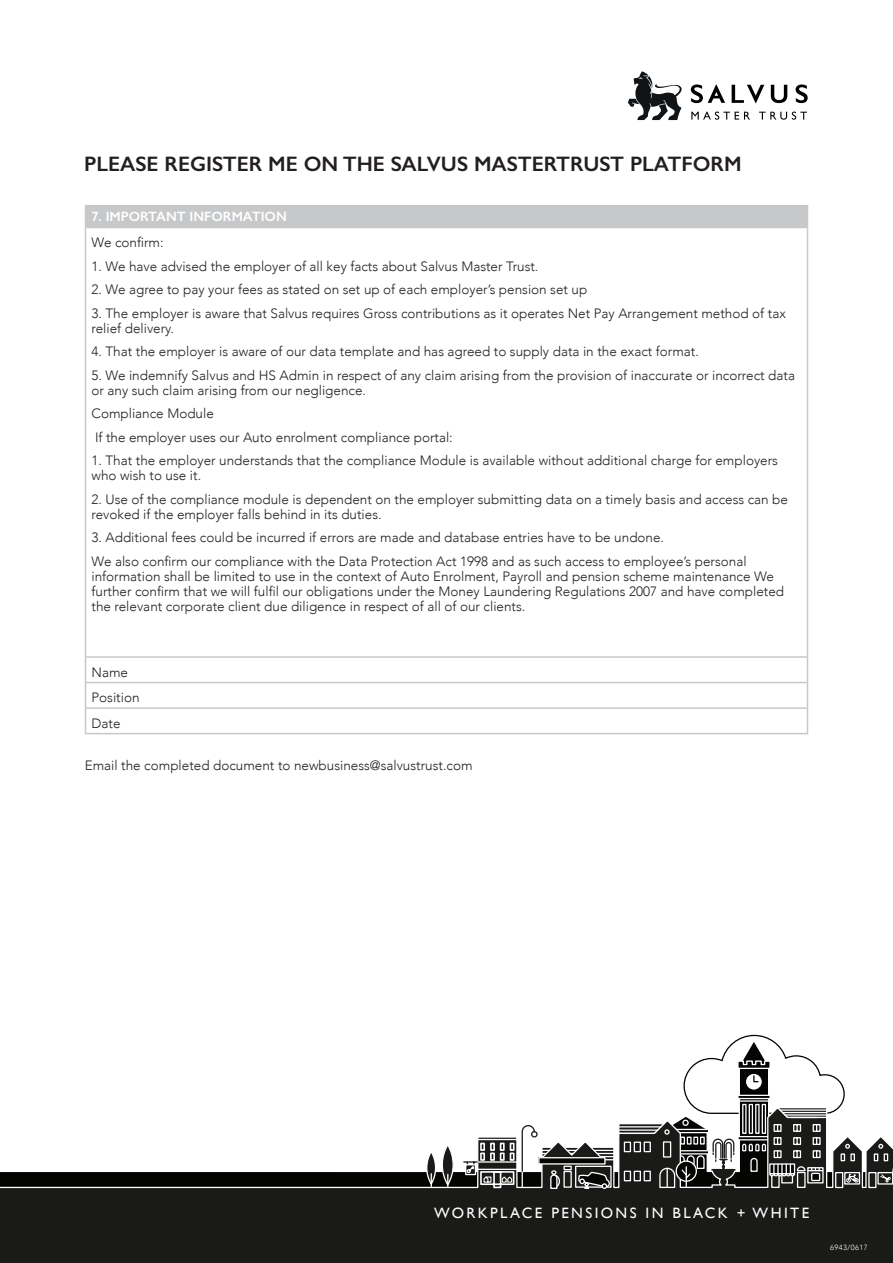
<style>
.page{position:relative;width:893px;height:1263px;background:#fff}
.page>*{position:absolute;margin:0;border:0;box-sizing:border-box;transform-origin:0 0}
.t1{font:600 21px "Gill Sans";color:#231f20}
.t2{font:15px "Gill Sans";letter-spacing:.16em;color:#fff}
.t3{font:300 13.5px/15px "Avenir";color:#231f20}
.t4{font:600 13.5px "Gill Sans";color:#fff}
.t5{font:300 7.5px "Avenir";letter-spacing:.06em;color:#fff}
</style>
<div class="page">
<svg style="left:0;top:1172px;width:892px;height:90px;background:#1a1a18"></svg>
<svg style="left:442px;top:1144px;width:11px;height:40px"></svg>
<div style="left:441px;top:1143px;width:12px;height:42px;border:1px solid #fff;border-radius:50%"></div>
<svg style="left:447px;top:1173px;width:1px;height:14px"></svg>
<svg style="left:426px;top:1151px;width:9px;height:32px"></svg>
<div style="left:426px;top:1150px;width:10px;height:34px;border:1px solid #fff;border-radius:50%"></div>
<svg style="left:430px;top:1173px;width:2px;height:13px"></svg>
<svg style="left:463px;top:1034px;width:430px;height:155px"></svg>
<div style="left:85px;top:206px;width:722px;height:21px;background:#c7c8ca"></div>
<svg style="left:86px;top:228px;width:720px;height:504px"></svg>
<hr style="left:85px;top:228px;width:1px;height:428px;background:#c7c8ca">
<hr style="left:806px;top:228px;width:1px;height:428px;background:#c7c8ca">
<hr style="left:85px;top:656px;width:722px;height:1px;background:#c7c8ca">
<hr style="left:85px;top:681px;width:722px;height:2px;background:#c7c8ca">
<hr style="left:85px;top:707px;width:722px;height:1px;background:#c7c8ca">
<svg style="left:85px;top:657px;width:1px;height:75px"></svg>
<svg style="left:806px;top:657px;width:1px;height:75px"></svg>
<hr style="left:85px;top:732px;width:722px;height:2px;background:#c7c8ca">
<hr style="left:85px;top:205px;width:722px;height:1px;background:#c7c8ca">
<hr style="left:85px;top:227px;width:722px;height:1px;background:#c7c8ca">
<svg style="left:628px;top:71px;width:53px;height:49px"></svg>
<svg style="left:691px;top:111px;width:58px;height:9px"></svg>
<svg style="left:759px;top:111px;width:47px;height:9px"></svg>
<svg style="left:731px;top:85px;width:33px;height:18px"></svg>
<svg style="left:770px;top:85px;width:17px;height:18px"></svg>
<svg style="left:795px;top:84px;width:12px;height:19px"></svg>
<svg style="left:690px;top:84px;width:34px;height:19px"></svg>
<h1 class="t1" style="left:84px;top:151px;width:658px">PLEASE REGISTER ME ON THE SALVUS MASTERTRUST PLATFORM</h1>
<p class="t4" style="left:91px;top:209px;width:197px">7. IMPORTANT INFORMATION</p>
<p class="t3" style="left:91px;top:235px;width:74px">We confirm:</p>
<p class="t3" style="left:91px;top:258px;width:448px">1. We have advised the employer of all key facts about Salvus Master Trust.</p>
<p class="t3" style="left:91px;top:282px;width:497px">2. We agree to pay your fees as stated on set up of each employer’s pension set up</p>
<p class="t3" style="left:91px;top:305px;width:695px">3. The employer is aware that Salvus requires Gross contributions as it operates Net Pay Arrangement method of tax relief delivery.</p>
<p class="t3" style="left:91px;top:344px;width:608px">4. That the employer is aware of our data template and has agreed to supply data in the exact format.</p>
<p class="t3" style="left:91px;top:367px;width:704px">5. We indemnify Salvus and HS Admin in respect of any claim arising from the provision of inaccurate or incorrect data or any such claim arising from our negligence.</p>
<p class="t3" style="left:91px;top:401px;width:362px;line-height:23.5px">Compliance Module<br>If the employer uses our Auto enrolment compliance portal:</p>
<p class="t3" style="left:91px;top:453px;width:687px">1. That the employer understands that the compliance Module is available without additional charge for employers who wish to use it.</p>
<p class="t3" style="left:91px;top:491px;width:697px">2. Use of the compliance module is dependent on the employer submitting data on a timely basis and access can be revoked if the employer falls behind in its duties.</p>
<p class="t3" style="left:91px;top:525px;width:656px;line-height:23.5px">3. Additional fees could be incurred if errors are made and database entries have to be undone.<br>We also confirm our compliance with the Data Protection Act 1998 and as such access to employee’s personal</p>
<p class="t3" style="left:91px;top:568px;width:693px">information shall be limited to use in the context of Auto Enrolment, Payroll and pension scheme maintenance We further confirm that we will fulfil our obligations under the Money Laundering Regulations 2007 and have completed the relevant corporate client due diligence in respect of all of our clients.</p>
<p class="t3" style="left:91px;top:659px;width:50px;line-height:25.5px">Name<br>Position<br>Date</p>
<p class="t3" style="left:85px;top:757px;width:389px">Email the completed document to newbusiness@salvustrust.com</p>
<p class="t2" style="left:434px;top:1203px;width:376px">WORKPLACE PENSIONS IN BLACK + WHITE</p>
<p class="t5" style="left:829px;top:1242px;width:39px">6943/0617</p>
</div>
